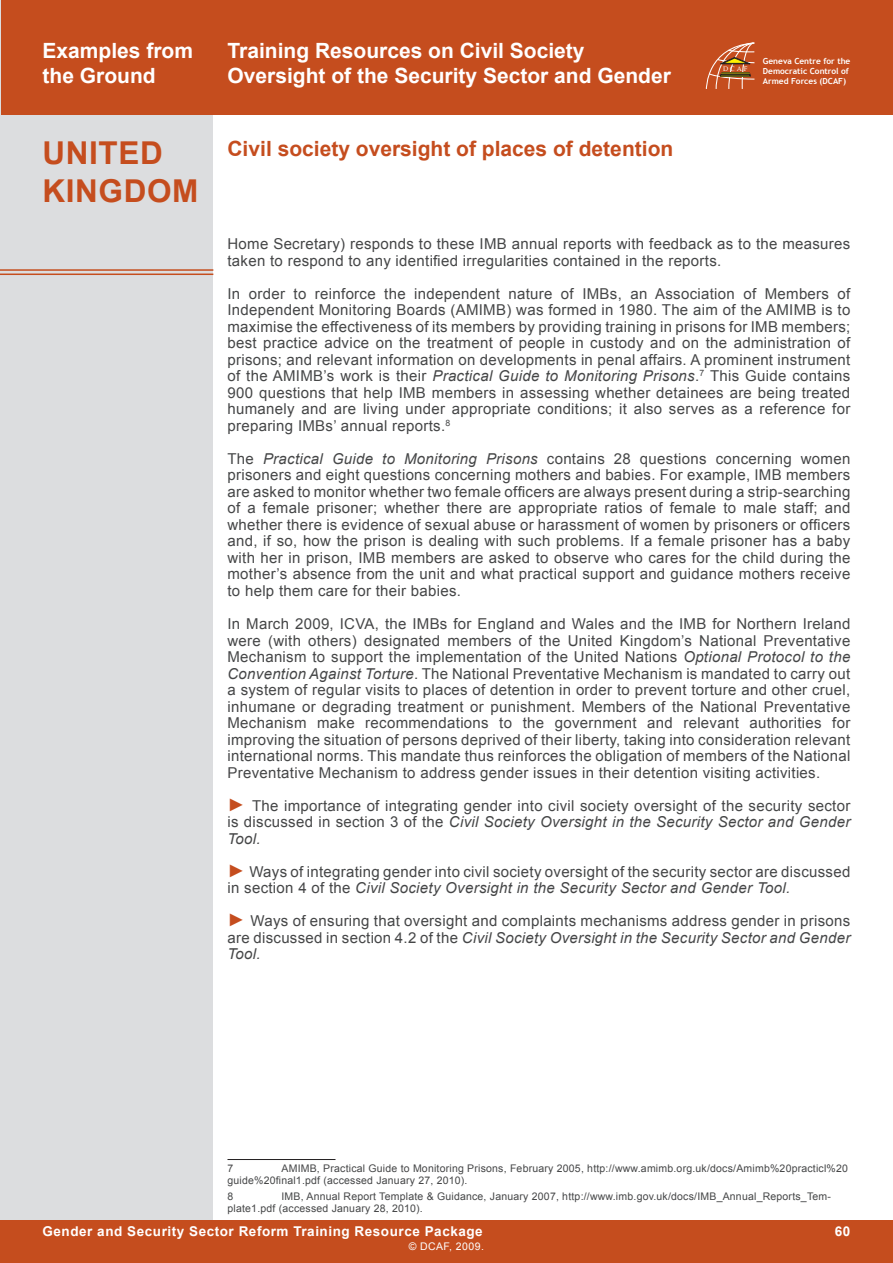
<style>
.page{position:relative;width:893px;height:1263px;background:#fff}
.page>*{position:absolute;margin:0;border:0;box-sizing:border-box;transform-origin:0 0}
.t1{font:700 31.5px/37.8px "Arial";letter-spacing:.02em;color:#c54d1e}
.t2{font:700 21px/25.2px "Arial";color:#fff}
.t3{font:700 21px "Arial";color:#c54d1e}
.t4{font:15px/16.5px "Arial";letter-spacing:.02em;color:#454647;text-align:justify}
.t5{font:700 13.5px "Arial";letter-spacing:.04em;color:#fff}
.t6{font:10.5px/12px "Arial";letter-spacing:.02em;color:#454647}
.t7{font:10.5px "Arial";letter-spacing:.04em;color:#fff}
.t8{font:700 8.4px/10.1px "Trebuchet MS";color:#fff}
.t9{font:6.6px "Palatino";color:#fff}
.s1{font-style:italic}
.s2{font-size:18px;color:#c54d1e}
</style>
<div class="page">
<div style="left:0;top:0;width:213px;height:1251px;background:#dcdddf"></div>
<div style="left:0;top:1220px;width:893px;height:43px;background:#c54d1e"></div>
<hr style="left:0;top:269px;width:213px;height:2px;background:#c54d1e">
<div style="left:1px;top:0;width:892px;height:115px;background:#c54d1e"></div>
<hr style="left:0;top:274px;width:213px;height:1px;background:#c54d1e">
<hr style="left:227px;top:1159px;width:108px;height:1px;background:#231f20">
<svg style="left:706px;top:43px;width:48px;height:45px"></svg>
<h2 class="t2" style="left:43px;top:39px;width:152px">Examples from the Ground</h2>
<h1 class="t1" style="left:43px;top:135px;width:158px">UNITED<br>KINGDOM</h1>
<h2 class="t2" style="left:227px;top:39px;width:445px">Training Resources on Civil Society<br>Oversight of the Security Sector and Gender</h2>
<h2 class="t3" style="left:227px;top:135px;width:447px">Civil society oversight of places of detention</h2>
<p class="t9" style="left:723px;top:65px;width:26px">DCAF</p>
<p class="t8" style="left:763px;top:56px;width:89px">Geneva Centre for the<br>Democratic Control of<br>Armed Forces (DCAF)</p>
<p class="t4" style="left:227px;top:236px;width:624px">Home Secretary) responds to these IMB annual reports with feedback as to the measures taken to respond to any identified irregularities contained in the reports.</p>
<p class="t4" style="left:227px;top:286px;width:624px">In order to reinforce the independent nature of IMBs, an Association of Members of Independent Monitoring Boards (AMIMB) was formed in 1980. The aim of the AMIMB is to maximise the effectiveness of its members by providing training in prisons for IMB members; best practice advice on the treatment of people in custody and on the administration of prisons; and relevant information on developments in penal affairs. A prominent instrument of the AMIMB’s work is their <span class="s1">Practical Guide to Monitoring Prisons</span>.<sup>7</sup> This Guide contains 900 questions that help IMB members in assessing whether detainees are being treated humanely and are living under appropriate conditions; it also serves as a reference for preparing IMBs’ annual reports.<sup>8</sup></p>
<p class="t4" style="left:227px;top:451px;width:624px">The <span class="s1">Practical Guide to Monitoring Prisons</span> contains 28 questions concerning women prisoners and eight questions concerning mothers and babies. For example, IMB members are asked to monitor whether two female officers are always present during a strip-searching of a female prisoner; whether there are appropriate ratios of female to male staff; and whether there is evidence of sexual abuse or harassment of women by prisoners or officers and, if so, how the prison is dealing with such problems. If a female prisoner has a baby with her in prison, IMB members are asked to observe who cares for the child during the mother’s absence from the unit and what practical support and guidance mothers receive to help them care for their babies.</p>
<p class="t4" style="left:227px;top:616px;width:624px">In March 2009, ICVA, the IMBs for England and Wales and the IMB for Northern Ireland were (with others) designated members of the United Kingdom’s National Preventative Mechanism to support the implementation of the United Nations <span class="s1">Optional Protocol to the Convention Against Torture</span>. The National Preventative Mechanism is mandated to carry out a system of regular visits to places of detention in order to prevent torture and other cruel, inhumane or degrading treatment or punishment. Members of the National Preventative Mechanism make recommendations to the government and relevant authorities for improving the situation of persons deprived of their liberty, taking into consideration relevant international norms. This mandate thus reinforces the obligation of members of the National Preventative Mechanism to address gender issues in their detention visiting activities.</p>
<p class="t4" style="left:227px;top:797px;width:624px"><span class="s2">►</span> The importance of integrating gender into civil society oversight of the security sector is discussed in section 3 of the <span class="s1">Civil Society Oversight in the Security Sector and Gender Tool.</span></p>
<p class="t4" style="left:227px;top:863px;width:624px"><span class="s2">►</span> Ways of integrating gender into civil society oversight of the security sector are discussed in section 4 of the <span class="s1">Civil Society Oversight in the Security Sector and Gender Tool.</span></p>
<p class="t4" style="left:227px;top:913px;width:624px"><span class="s2">►</span> Ways of ensuring that oversight and complaints mechanisms address gender in prisons are discussed in section 4.2 of the <span class="s1">Civil Society Oversight in the Security Sector and Gender Tool.</span></p>
<p class="t6" style="left:227px;top:1162px;width:622px;text-indent:54px">AMIMB, Practical Guide to Monitoring Prisons, February 2005, http://www.amimb.org.uk/docs/Amimb%20practicl%20 guide%20final1.pdf (accessed January 27, 2010).</p>
<p class="t6" style="left:227px;top:1190px;width:7px">8</p>
<p class="t6" style="left:227px;top:1162px;width:7px">7</p>
<p class="t6" style="left:227px;top:1190px;width:605px;text-indent:54px">IMB, Annual Report Template &amp; Guidance, January 2007, http://www.imb.gov.uk/docs/IMB_Annual_Reports_Tem&shy;plate1.pdf (accessed January 28, 2010).</p>
<p class="t5" style="left:43px;top:1222px;width:442px">Gender and Security Sector Reform Training Resource Package</p>
<p class="t7" style="left:409px;top:1239px;width:77px">© DCAF, 2009.</p>
<p class="t5" style="left:835px;top:1222px;width:17px">60</p>
</div>
